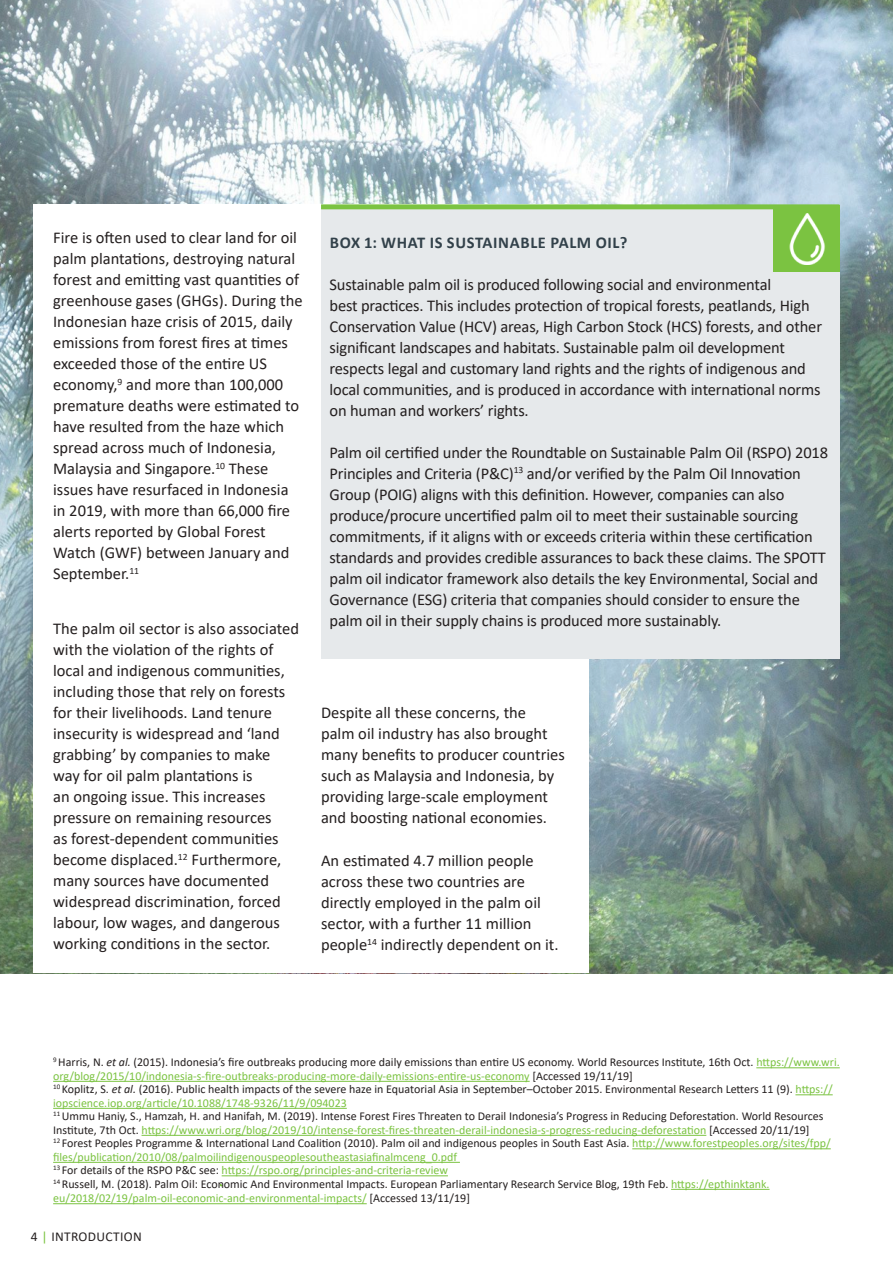
<style>
.page{position:relative;width:893px;height:1263px;background:#fff}
.page>*{position:absolute;margin:0;border:0;box-sizing:border-box;transform-origin:0 0}
.t1{font:16.5px/21px "Calibri";letter-spacing:-.01em;color:#241f1f}
.t2{font:700 16.5px "Calibri";letter-spacing:.04em;color:#32414a}
.t3{font:13.5px "Calibri";letter-spacing:.025em;color:#241f1f}
.t4{font:12px/13.6px "Calibri";color:#241f1f}
.s1{font-style:italic}
.s2{color:#7bc341}
</style>
<div class="page">
<img style="left:0;top:0;width:893px;height:973px">
<div style="left:296px;top:204px;width:293px;height:769px;background:#fff"></div>
<div style="left:33px;top:204px;width:272px;height:769px;background:#fff"></div>
<hr style="left:756px;top:1067px;width:84px;height:1px;background:#7bc341">
<hr style="left:53px;top:1081px;width:477px;height:1px;background:#7bc341">
<hr style="left:795px;top:1094px;width:38px;height:1px;background:#7bc341">
<hr style="left:53px;top:1108px;width:294px;height:1px;background:#7bc341">
<hr style="left:142px;top:1135px;width:564px;height:1px;background:#7bc341">
<hr style="left:632px;top:1148px;width:199px;height:1px;background:#7bc341">
<hr style="left:53px;top:1162px;width:407px;height:1px;background:#7bc341">
<hr style="left:222px;top:1175px;width:226px;height:1px;background:#7bc341">
<hr style="left:671px;top:1189px;width:98px;height:1px;background:#7bc341">
<hr style="left:53px;top:1203px;width:314px;height:1px;background:#7bc341">
<div style="left:321px;top:206px;width:518px;height:453px;background:#e6e9eb"></div>
<div style="left:773px;top:206px;width:67px;height:66px;background:#7bc341"></div>
<div style="left:321px;top:204px;width:518px;height:5px;background:#7bc341"></div>
<img style="left:789px;top:214px;width:36px;height:50px">
<p class="t1" style="left:53px;top:227px;width:251px">Fire is often used to clear land for oil palm plantations, destroying natural forest and emitting vast quantities of greenhouse gases (GHGs). During the Indonesian haze crisis of 2015, daily emissions from forest fires at times exceeded those of the entire US economy,<sup>9</sup> and more than 100,000 premature deaths were estimated to have resulted from the haze which spread across much of Indonesia, Malaysia and Singapore.<sup>10</sup> These issues have resurfaced in Indonesia in 2019, with more than 66,000 fire alerts reported by Global Forest Watch (GWF) between January and September.<sup>11</sup></p>
<p class="t1" style="left:53px;top:618px;width:247px">The palm oil sector is also associated with the violation of the rights of local and indigenous communities, including those that rely on forests for their livelihoods. Land tenure insecurity is widespread and ‘land grabbing’ by companies to make way for oil palm plantations is<br>an ongoing issue. This increases pressure on remaining resources<br>as forest-dependent communities become displaced.<sup>12</sup> Furthermore, many sources have documented widespread discrimination, forced labour, low wages, and dangerous working conditions in the sector.</p>
<p class="t2" style="left:330px;top:230px;width:299px">BOX 1: WHAT IS SUSTAINABLE PALM OIL?</p>
<p class="t1" style="left:330px;top:273px;width:494px">Sustainable palm oil is produced following social and environmental<br>best practices. This includes protection of tropical forests, peatlands, High Conservation Value (HCV) areas, High Carbon Stock (HCS) forests, and other significant landscapes and habitats. Sustainable palm oil development respects legal and customary land rights and the rights of indigenous and local communities, and is produced in accordance with international norms on human and workers’ rights.</p>
<p class="t1" style="left:330px;top:441px;width:500px">Palm oil certified under the Roundtable on Sustainable Palm Oil (RSPO) 2018<br>Principles and Criteria (P&amp;C)<sup>13</sup> and/or verified by the Palm Oil Innovation Group (POIG) aligns with this definition. However, companies can also produce/procure uncertified palm oil to meet their sustainable sourcing commitments, if it aligns with or exceeds criteria within these certification standards and provides credible assurances to back these claims. The SPOTT palm oil indicator framework also details the key Environmental, Social and Governance (ESG) criteria that companies should consider to ensure the palm oil in their supply chains is produced more sustainably.</p>
<p class="t1" style="left:321px;top:701px;width:245px">Despite all these concerns, the<br>palm oil industry has also brought many benefits to producer countries such as Malaysia and Indonesia, by providing large-scale employment and boosting national economies.</p>
<p class="t1" style="left:321px;top:850px;width:239px">An estimated 4.7 million people across these two countries are directly employed in the palm oil sector, with a further 11 million people<sup>14</sup> indirectly dependent on it.</p>
<p class="t4" style="left:53px;top:1055px;width:788px"><sup>9</sup> Harris, N. <span class="s1">et al.</span> (2015). Indonesia’s fire outbreaks producing more daily emissions than entire US economy. World Resources Institute, 16th Oct. <span class="s2">https://www.wri. org/blog/2015/10/indonesia-s-fire-outbreaks-producing-more-daily-emissions-entire-us-economy</span> [Accessed 19/11/19]<br><sup>10</sup> Koplitz, S. <span class="s1">et al.</span> (2016). Public health impacts of the severe haze in Equatorial Asia in September–October 2015. Environmental Research Letters 11 (9). <span class="s2">https:// iopscience.iop.org/article/10.1088/1748-9326/11/9/094023<br></span><sup>11</sup> Ummu Haniy, S., Hamzah, H. and Hanifah, M. (2019). Intense Forest Fires Threaten to Derail Indonesia’s Progress in Reducing Deforestation. World Resources Institute, 7th Oct. <span class="s2">https://www.wri.org/blog/2019/10/intense-forest-fires-threaten-derail-indonesia-s-progress-reducing-deforestation</span> [Accessed 20/11/19]<br><sup>12</sup> Forest Peoples Programme &amp; International Land Coalition (2010). Palm oil and indigenous peoples in South East Asia. <span class="s2">http://www.forestpeoples.org/sites/fpp/ files/publication/2010/08/palmoilindigenouspeoplesoutheastasiafinalmceng_0.pdf<br></span><sup>13</sup> For details of the RSPO P&amp;C see: <span class="s2">https://rspo.org/principles-and-criteria-review<br></span><sup>14</sup> Russell, M. (2018). Palm Oil: Economic And Environmental Impacts. European Parliamentary Research Service Blog, 19th Feb. <span class="s2">https://epthinktank. eu/2018/02/19/palm-oil-economic-and-environmental-impacts/</span> [Accessed 13/11/19]</p>
<p class="t3" style="left:31px;top:1227px;width:112px">4 <span class="s2">|</span> INTRODUCTION</p>
</div>
